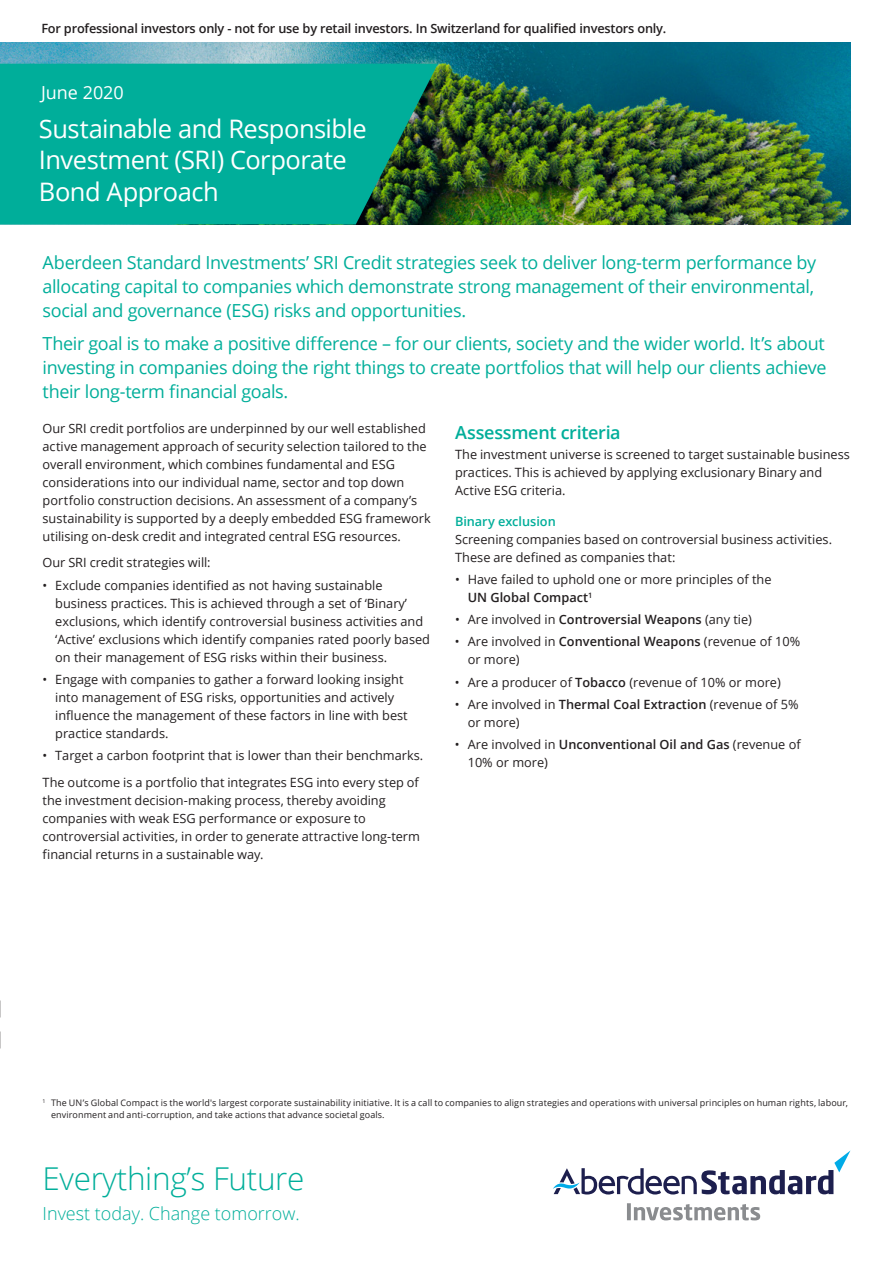
<style>
.page{position:relative;width:893px;height:1263px;background:#fff}
.page>*{position:absolute;margin:0;border:0;box-sizing:border-box;transform-origin:0 0}
.t1{font:300 31.5px "Open Sans";letter-spacing:-.01em;color:#00ae9a}
.t2{font:25.5px/31.5px "Open Sans";letter-spacing:-.02em;color:#fff}
.t3{font:18px/24px "Open Sans";letter-spacing:-.02em;color:#00ae9a;text-align:justify}
.t4{font:300 18px "Open Sans";color:#00ae9a}
.t5{font:600 18px "Open Sans";letter-spacing:-.015em;color:#00ae9a}
.t6{font:18px "Open Sans";color:#fff}
.t7{font:12.75px/18px "Open Sans";color:#231f20}
.t8{font:600 12.75px "Open Sans";letter-spacing:-.015em;color:#231f20}
.t9{font:600 12.75px "Open Sans";letter-spacing:-.005em;color:#00ae9a}
.t10{font:9px/11.2px "Open Sans";letter-spacing:.01em;color:#231f20}
.s1{font-weight:600}
</style>
<div class="page">
<img style="left:0;top:43px;width:850px;height:182px">
<svg style="left:0;top:64px;width:438px;height:161px;background:#04a48d"></svg>
<svg style="left:553px;top:1151px;width:297px;height:43px"></svg>
<svg style="left:627px;top:1203px;width:133px;height:17px"></svg>
<p class="t8" style="left:41px;top:19px;width:626px">For professional investors only - not for use by retail investors. In Switzerland for qualified investors only.</p>
<h3 class="t6" style="left:41px;top:80px;width:84px">June 2020</h3>
<h2 class="t2" style="left:39px;top:112px;width:329px">Sustainable and Responsible<br>Investment (SRI) Corporate<br>Bond Approach</h2>
<p class="t3" style="left:43px;top:250px;width:775px">Aberdeen Standard Investments’ SRI Credit strategies seek to deliver long-term performance by allocating capital to companies which demonstrate strong management of their environmental, social and governance (ESG) risks and opportunities.</p>
<h3 class="t3" style="left:43px;top:331px;width:786px">Their goal is to make a positive difference – for our clients, society and the wider world. It’s about investing in companies doing the right things to create portfolios that will help our clients achieve their long-term financial goals.</h3>
<p class="t7" style="left:43px;top:419px;width:390px">Our SRI credit portfolios are underpinned by our well established active management approach of security selection tailored to the overall environment, which combines fundamental and ESG considerations into our individual name, sector and top down portfolio construction decisions. An assessment of a company’s sustainability is supported by a deeply embedded ESG framework utilising on-desk credit and integrated central ESG resources.</p>
<p class="t7" style="left:43px;top:553px;width:170px">Our SRI credit strategies will:</p>
<p class="t7" style="left:55px;top:575px;width:376px;text-indent:-13px">• Exclude companies identified as not having sustainable business practices. This is achieved through a set of ‘Binary’ exclusions, which identify controversial business activities and ‘Active’ exclusions which identify companies rated poorly based on their management of ESG risks within their business.</p>
<p class="t7" style="left:55px;top:670px;width:354px;text-indent:-13px">• Engage with companies to gather a forward looking insight into management of ESG risks, opportunities and actively influence the management of these factors in line with best practice standards.</p>
<p class="t7" style="left:43px;top:742px;width:382px;line-height:26.5px">• Target a carbon footprint that is lower than their benchmarks.<br>The outcome is a portfolio that integrates ESG into every step of</p>
<p class="t7" style="left:43px;top:791px;width:379px">the investment decision-making process, thereby avoiding companies with weak ESG performance or exposure to controversial activities, in order to generate attractive long-term financial returns in a sustainable way.</p>
<h3 class="t5" style="left:455px;top:420px;width:167px">Assessment criteria</h3>
<p class="t7" style="left:455px;top:445px;width:396px">The investment universe is screened to target sustainable business practices. This is achieved by applying exclusionary Binary and<br>Active ESG criteria.</p>
<p class="t9" style="left:455px;top:512px;width:102px">Binary exclusion</p>
<p class="t7" style="left:455px;top:530px;width:379px">Screening companies based on controversial business activities.<br>These are defined as companies that:</p>
<p class="t7" style="left:468px;top:570px;width:305px;text-indent:-13px">• Have failed to uphold one or more principles of the<br><span class="s1">UN Global Compact</span><sup>1</sup></p>
<p class="t7" style="left:455px;top:610px;width:299px">• Are involved in <span class="s1">Controversial Weapons</span> (any tie)</p>
<p class="t7" style="left:468px;top:632px;width:334px;text-indent:-13px">• Are involved in <span class="s1">Conventional Weapons</span> (revenue of 10% or more)</p>
<p class="t7" style="left:455px;top:673px;width:327px">• Are a producer of <span class="s1">Tobacco</span> (revenue of 10% or more)</p>
<p class="t7" style="left:468px;top:695px;width:332px;text-indent:-13px">• Are involved in <span class="s1">Thermal Coal Extraction</span> (revenue of 5% or more)</p>
<p class="t7" style="left:468px;top:735px;width:335px;text-indent:-13px">• Are involved in <span class="s1">Unconventional Oil and Gas</span> (revenue of<br>10% or more)</p>
<p class="t10" style="left:51px;top:1097px;width:798px;text-indent:-9px"><sup>1</sup> The UN’s Global Compact is the world's largest corporate sustainability initiative. It is a call to companies to align strategies and operations with universal principles on human rights, labour, environment and anti-corruption, and take actions that advance societal goals.</p>
<h1 class="t1" style="left:43px;top:1157px;width:264px">Everything’s Future</h1>
<h3 class="t4" style="left:43px;top:1201px;width:259px">Invest today. Change tomorrow.</h3>
</div>
